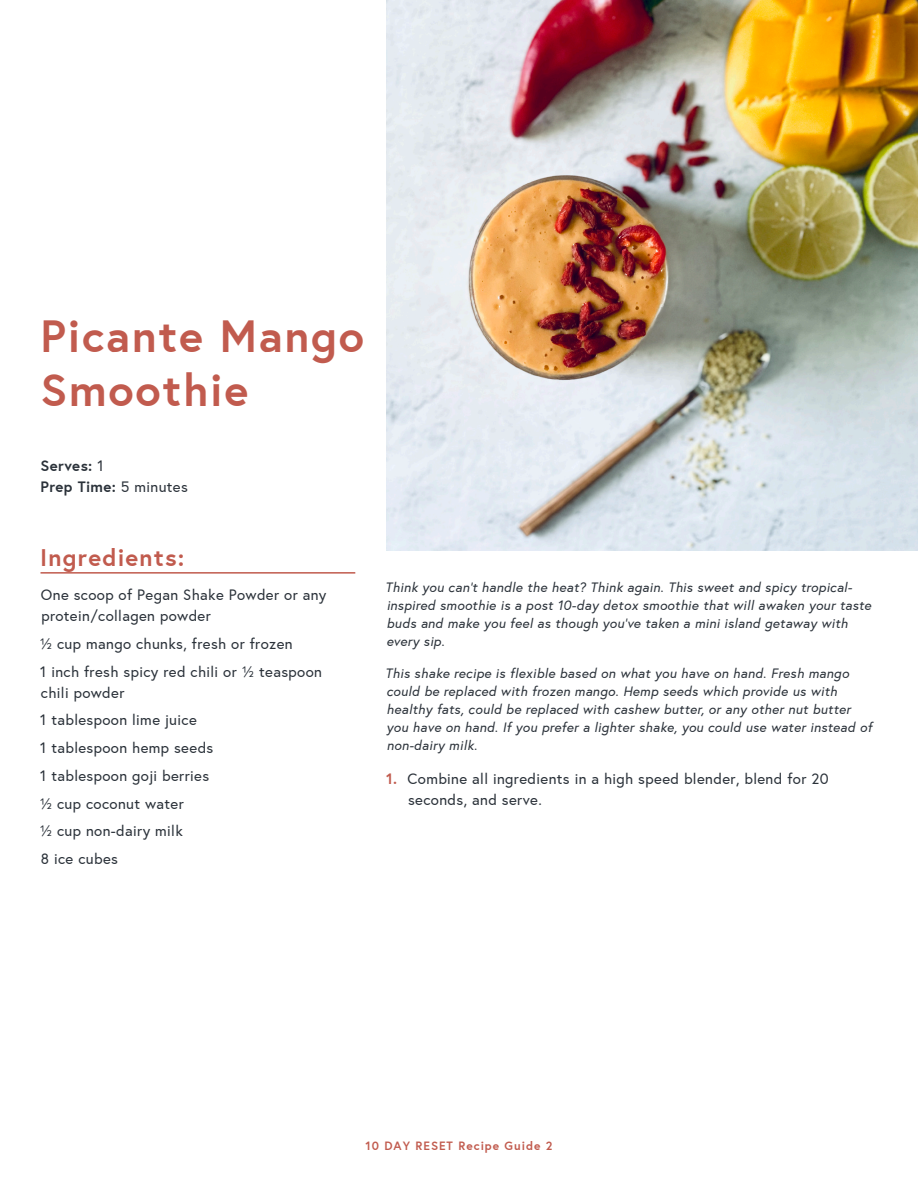
<style>
.page{position:relative;width:918px;height:1188px;background:#fff}
.page>*{position:absolute;margin:0;border:0;box-sizing:border-box;transform-origin:0 0}
.t1{font:700 45px/54px "Europa";letter-spacing:.04em;color:#c15b4e}
.t2{font:700 24px "Europa";letter-spacing:.05em;color:#c15b4e}
.t3{font:15px/21px "Europa";letter-spacing:.025em;color:#2a3139}
.t4{font:700 15px/21px "Europa";letter-spacing:.025em;color:#2a3139}
.t5{font:italic 13.5px/18px "Europa";letter-spacing:.025em;color:#2a3139}
.t6{font:700 12px "Europa";letter-spacing:.08em;color:#c15b4e}
.s1{font-weight:400}
.s2{font-weight:700;color:#c15b4e}
</style>
<div class="page">
<img style="left:387px;top:0;width:531px;height:551px">
<hr style="left:40px;top:572px;width:315px;height:2px;background:#c15b4e">
<p class="t1" style="left:40px;top:309px;width:325px">Picante Mango<br>Smoothie</p>
<p class="t4" style="left:40px;top:455px;width:149px">Serves: <span class="s1">1<br></span>Prep Time: <span class="s1">5 minutes</span></p>
<p class="t2" style="left:40px;top:542px;width:146px">Ingredients:</p>
<p class="t3" style="left:41px;top:584px;width:287px">One scoop of Pegan Shake Powder or any protein/collagen powder</p>
<p class="t3" style="left:40px;top:633px;width:254px">½ cup mango chunks, fresh or frozen</p>
<p class="t3" style="left:40px;top:661px;width:283px">1 inch fresh spicy red chili or ½ teaspoon chili powder</p>
<p class="t3" style="left:40px;top:710px;width:158px">1 tablespoon lime juice</p>
<p class="t3" style="left:40px;top:737px;width:175px">1 tablespoon hemp seeds</p>
<p class="t3" style="left:40px;top:765px;width:170px">1 tablespoon goji berries</p>
<p class="t3" style="left:40px;top:793px;width:146px">½ cup coconut water</p>
<p class="t3" style="left:40px;top:821px;width:145px">½ cup non-dairy milk</p>
<p class="t3" style="left:41px;top:848px;width:79px">8 ice cubes</p>
<p class="t5" style="left:385px;top:579px;width:488px">Think you can't handle the heat? Think again. This sweet and spicy tropical&shy;inspired smoothie is a post 10-day detox smoothie that will awaken your taste buds and make you feel as though you’ve taken a mini island getaway with every sip.</p>
<p class="t5" style="left:385px;top:664px;width:488px">This shake recipe is flexible based on what you have on hand. Fresh mango could be replaced with frozen mango. Hemp seeds which provide us with healthy fats, could be replaced with cashew butter, or any other nut butter you have on hand. If you prefer a lighter shake, you could use water instead of non-dairy milk.</p>
<p class="t3" style="left:408px;top:768px;width:422px;text-indent:-22px"><span class="s2">1.</span> Combine all ingredients in a high speed blender, blend for 20 seconds, and serve.</p>
<p class="t6" style="left:366px;top:1139px;width:189px">10 DAY RESET Recipe Guide 2</p>
</div>
